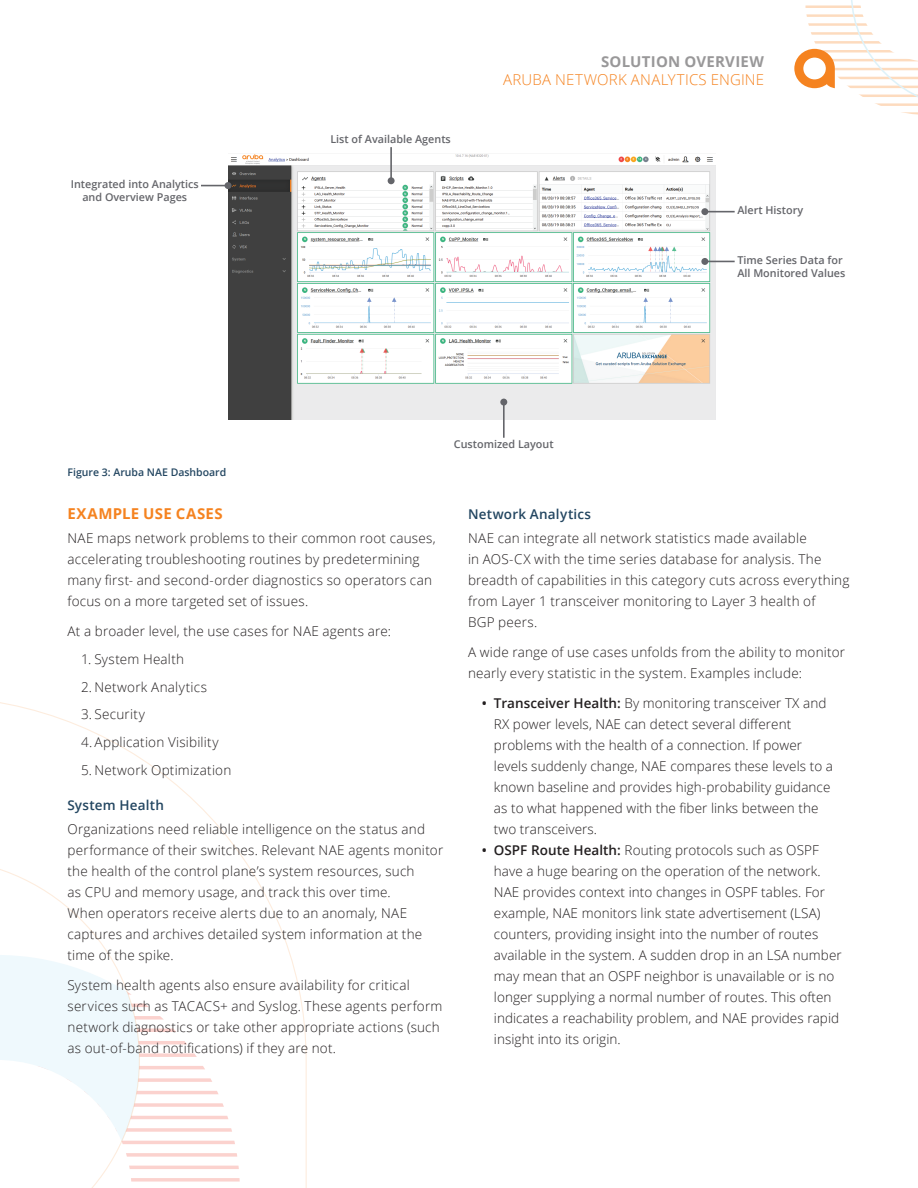
<style>
.page{position:relative;width:918px;height:1188px;background:#fff}
.page>*{position:absolute;margin:0;border:0;box-sizing:border-box;transform-origin:0 0}
.t1{font:300 15px "Open Sans";letter-spacing:.01em;color:#f58320}
.t2{font:700 15px "Open Sans";letter-spacing:.015em;color:#999899}
.t3{font:700 15px "Open Sans";letter-spacing:.02em;color:#f58320}
.t4{font:300 13.5px/21px "Open Sans";letter-spacing:.01em;color:#231f20}
.t5{font:600 13.5px "Open Sans";letter-spacing:.015em;color:#234661}
.t6{font:600 10.8px/12.9px "Open Sans";color:#64656a;text-align:center}
.t7{font:600 10.5px "Open Sans";color:#234661}
.s1{font-weight:600}
</style>
<div class="page">
<svg style="left:0;top:702px;width:307px;height:486px"></svg>
<svg style="left:794px;top:0;width:124px;height:115px"></svg>
<img style="left:229px;top:154px;width:487px;height:266px">
<svg style="left:201px;top:185px;width:24px;height:1px"></svg>
<div style="left:225px;top:182px;width:7px;height:7px;background:#64656a;border-radius:50%"></div>
<svg style="left:708px;top:211px;width:27px;height:1px"></svg>
<div style="left:701px;top:208px;width:7px;height:7px;background:#64656a;border-radius:50%"></div>
<svg style="left:708px;top:261px;width:27px;height:1px"></svg>
<div style="left:701px;top:258px;width:7px;height:7px;background:#64656a;border-radius:50%"></div>
<hr style="left:503px;top:401px;width:2px;height:37px;background:#64656a">
<div style="left:500px;top:399px;width:7px;height:7px;background:#64656a;border-radius:50%"></div>
<hr style="left:390px;top:147px;width:2px;height:33px;background:#64656a">
<div style="left:388px;top:177px;width:7px;height:7px;background:#64656a;border-radius:50%"></div>
<p class="t6" style="left:71px;top:178px;width:130px">Integrated into Analytics and Overview Pages</p>
<p class="t7" style="left:68px;top:465px;width:160px">Figure 3: Aruba NAE Dashboard</p>
<p class="t6" style="left:330px;top:132px;width:122px">List of Available Agents</p>
<p class="t2" style="left:601px;top:51px;width:165px">SOLUTION OVERVIEW</p>
<p class="t1" style="left:503px;top:69px;width:263px">ARUBA NETWORK ANALYTICS ENGINE</p>
<p class="t6" style="left:737px;top:204px;width:67px">Alert History</p>
<p class="t6" style="left:737px;top:254px;width:110px;text-align:left">Time Series Data for<br>All Monitored Values</p>
<p class="t6" style="left:454px;top:437px;width:101px">Customized Layout</p>
<p class="t3" style="left:68px;top:503px;width:157px">EXAMPLE USE CASES</p>
<p class="t4" style="left:68px;top:527px;width:370px">NAE maps network problems to their common root causes, accelerating troubleshooting routines by predetermining many first- and second-order diagnostics so operators can focus on a more targeted set of issues.</p>
<p class="t4" style="left:68px;top:620px;width:325px">At a broader level, the use cases for NAE agents are:</p>
<p class="t4" style="left:81px;top:648px;width:105px">1. System Health</p>
<p class="t4" style="left:81px;top:676px;width:128px">2. Network Analytics</p>
<p class="t4" style="left:81px;top:703px;width:66px">3. Security</p>
<p class="t4" style="left:81px;top:731px;width:139px">4. Application Visibility</p>
<p class="t4" style="left:81px;top:759px;width:152px">5. Network Optimization</p>
<p class="t5" style="left:68px;top:796px;width:98px">System Health</p>
<p class="t4" style="left:68px;top:818px;width:377px">Organizations need reliable intelligence on the status and performance of their switches. Relevant NAE agents monitor the health of the control plane’s system resources, such<br>as CPU and memory usage, and track this over time.<br>When operators receive alerts due to an anomaly, NAE captures and archives detailed system information at the time of the spike.</p>
<p class="t4" style="left:68px;top:974px;width:377px">System health agents also ensure availability for critical services such as TACACS+ and Syslog. These agents perform network diagnostics or take other appropriate actions (such as out-of-band notifications) if they are not.</p>
<p class="t5" style="left:468px;top:505px;width:125px">Network Analytics</p>
<p class="t4" style="left:468px;top:527px;width:383px">NAE can integrate all network statistics made available<br>in AOS-CX with the time series database for analysis. The breadth of capabilities in this category cuts across everything from Layer 1 transceiver monitoring to Layer 3 health of<br>BGP peers.</p>
<p class="t4" style="left:468px;top:641px;width:379px">A wide range of use cases unfolds from the ability to monitor nearly every statistic in the system. Examples include:</p>
<p class="t4" style="left:494px;top:692px;width:341px;text-indent:-12px"><span class="s1">• Transceiver Health:</span> By monitoring transceiver TX and RX power levels, NAE can detect several different problems with the health of a connection. If power levels suddenly change, NAE compares these levels to a known baseline and provides high-probability guidance as to what happened with the fiber links between the two transceivers.</p>
<p class="t4" style="left:494px;top:839px;width:349px;text-indent:-12px"><span class="s1">• OSPF Route Health:</span> Routing protocols such as OSPF have a huge bearing on the operation of the network.<br>NAE provides context into changes in OSPF tables. For example, NAE monitors link state advertisement (LSA) counters, providing insight into the number of routes available in the system. A sudden drop in an LSA number may mean that an OSPF neighbor is unavailable or is no longer supplying a normal number of routes. This often indicates a reachability problem, and NAE provides rapid insight into its origin.</p>
</div>
